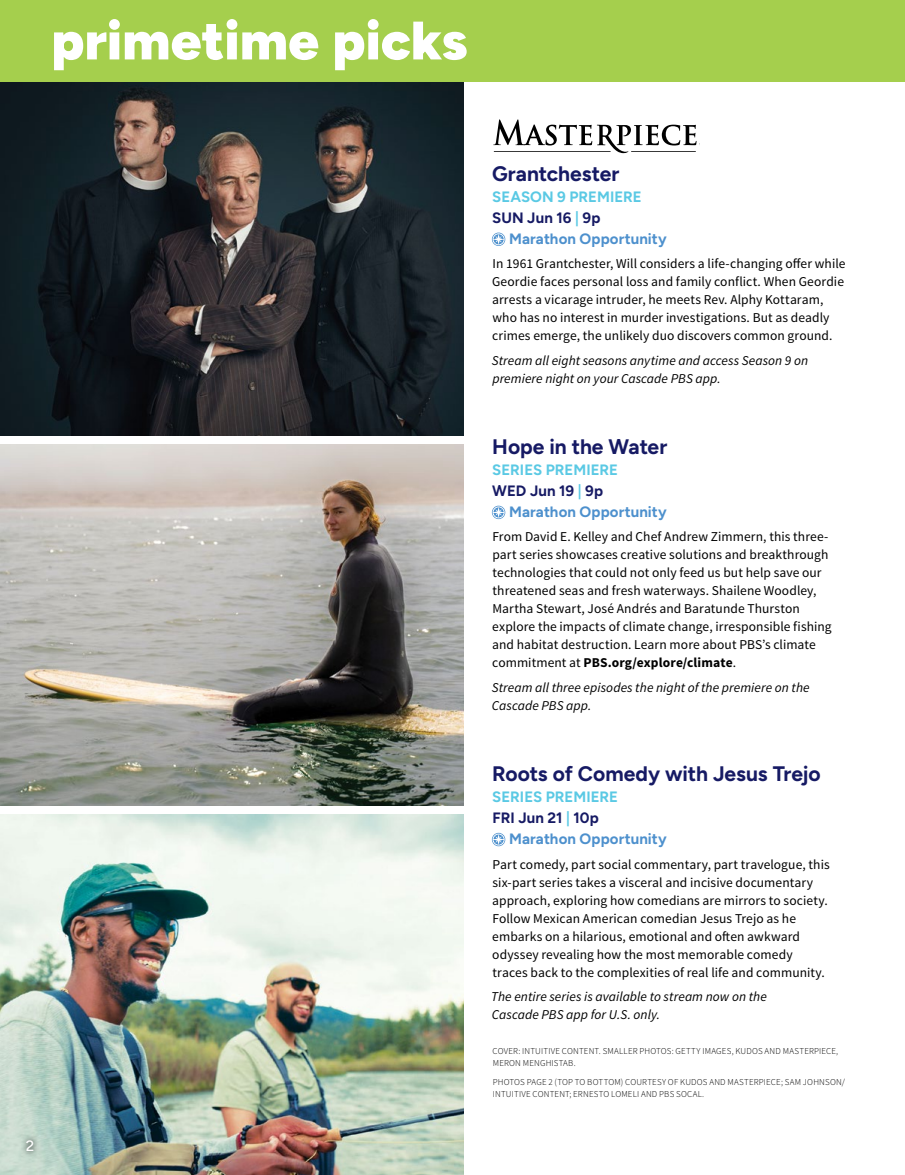
<style>
.page{position:relative;width:905px;height:1175px;background:#fff}
.page>*{position:absolute;margin:0;border:0;box-sizing:border-box;transform-origin:0 0}
.t1{font:900 54px "Figtree";color:#fff}
.t2{font:700 21px "Figtree";color:#161a64}
.t3{font:700 15px/21px "Figtree";color:#5ac9e4}
.t4{font:700 15px "Figtree";letter-spacing:.01em;color:#4d90cd}
.t5{font:700 15px "Figtree";letter-spacing:.005em;color:#161a64}
.t6{font:500 15px "Figtree";color:#fff}
.t7{font:13.5px/18px "Source Sans Pro";letter-spacing:.005em;color:#000}
.t8{font:italic 13.5px/18px "Source Sans Pro";letter-spacing:.005em;color:#000}
.t9{font:300 9px/12px "Source Sans Pro";letter-spacing:.02em;color:#000}
.s1{color:#161a64}
.s2{color:#5ac9e4}
.s3{font-weight:700}
</style>
<div class="page">
<img style="left:0;top:81px;width:464px;height:354px">
<img style="left:0;top:814px;width:464px;height:360px">
<svg style="left:492px;top:232px;width:13px;height:14px"></svg>
<svg style="left:492px;top:233px;width:12px;height:12px"></svg>
<svg style="left:492px;top:505px;width:13px;height:14px"></svg>
<svg style="left:492px;top:506px;width:12px;height:12px"></svg>
<svg style="left:492px;top:832px;width:13px;height:14px"></svg>
<svg style="left:492px;top:833px;width:12px;height:12px"></svg>
<svg style="left:493px;top:119px;width:207px;height:34px"></svg>
<div style="left:0;top:0;width:904px;height:81px;background:#a5cf4d"></div>
<svg style="left:21px;top:1134px;width:19px;height:23px"></svg>
<img style="left:0;top:445px;width:464px;height:360px">
<h1 class="t1" style="left:51px;top:7px;width:418px">primetime picks</h1>
<p class="t6" style="left:26px;top:1137px;width:10px">2</p>
<h2 class="t2" style="left:492px;top:161px;width:129px">Grantchester</h2>
<p class="t3" style="left:492px;top:186px;width:151px">SEASON 9 PREMIERE<br><span class="s1">SUN Jun 16</span> | <span class="s1">9p</span></p>
<p class="t4" style="left:509px;top:229px;width:159px">Marathon Opportunity</p>
<p class="t7" style="left:492px;top:255px;width:355px">In 1961 Grantchester, Will considers a life-changing offer while Geordie faces personal loss and family conflict. When Geordie arrests a vicarage intruder, he meets Rev. Alphy Kottaram, who has no interest in murder investigations. But as deadly crimes emerge, the unlikely duo discovers common ground.</p>
<p class="t8" style="left:492px;top:351px;width:318px">Stream all eight seasons anytime and access Season 9 on premiere night on your Cascade PBS app.</p>
<h2 class="t2" style="left:492px;top:434px;width:176px">Hope in the Water</h2>
<p class="t3" style="left:492px;top:459px;width:127px">SERIES PREMIERE</p>
<p class="t5" style="left:492px;top:481px;width:112px">WED Jun 19 <span class="s2">|</span> 9p</p>
<p class="t4" style="left:509px;top:502px;width:159px">Marathon Opportunity</p>
<p class="t7" style="left:492px;top:528px;width:341px">From David E. Kelley and Chef Andrew Zimmern, this three&shy;part series showcases creative solutions and breakthrough technologies that could not only feed us but help save our threatened seas and fresh waterways. Shailene Woodley, Martha Stewart, José Andrés and Baratunde Thurston explore the impacts of climate change, irresponsible fishing and habitat destruction. Learn more about PBS’s climate commitment at <span class="s3">PBS.org/explore/climate</span>.</p>
<p class="t8" style="left:492px;top:678px;width:319px">Stream all three episodes the night of the premiere on the<br>Cascade PBS app.</p>
<h2 class="t2" style="left:492px;top:761px;width:330px">Roots of Comedy with Jesus Trejo</h2>
<p class="t3" style="left:492px;top:786px;width:127px">SERIES PREMIERE<br><span class="s1">FRI Jun 21</span> | <span class="s1">10p</span></p>
<p class="t4" style="left:509px;top:829px;width:159px">Marathon Opportunity</p>
<p class="t7" style="left:492px;top:855px;width:339px">Part comedy, part social commentary, part travelogue, this six-part series takes a visceral and incisive documentary approach, exploring how comedians are mirrors to society.<br>Follow Mexican American comedian Jesus Trejo as he embarks on a hilarious, emotional and often awkward odyssey revealing how the most memorable comedy traces back to the complexities of real life and community.</p>
<p class="t8" style="left:491px;top:987px;width:277px">The entire series is available to stream now on the<br>Cascade PBS app for U.S. only.</p>
<p class="t9" style="left:492px;top:1045px;width:347px">COVER: INTUITIVE CONTENT. SMALLER PHOTOS: GETTY IMAGES, KUDOS AND MASTERPIECE,<br>MERON MENGHISTAB.</p>
<p class="t9" style="left:493px;top:1075px;width:354px">PHOTOS PAGE 2 (TOP TO BOTTOM) COURTESY OF KUDOS AND MASTERPIECE; SAM JOHNSON/<br>INTUITIVE CONTENT; ERNESTO LOMELI AND PBS SOCAL.</p>
</div>
